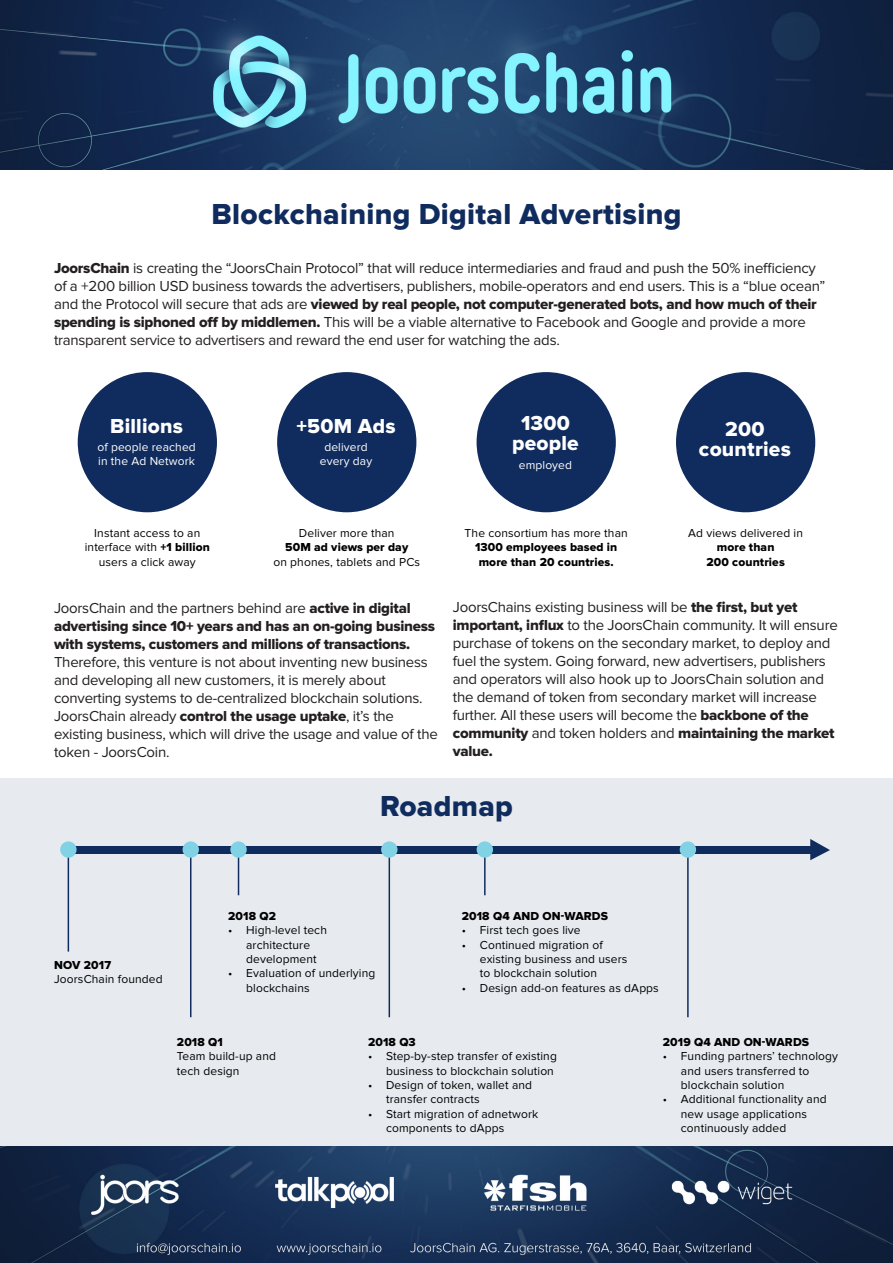
<style>
.page{position:relative;width:893px;height:1263px;background:#fff}
.page>*{position:absolute;margin:0;border:0;box-sizing:border-box;transform-origin:0 0}
.t1{font:30px "Proxima Nova Extrabld";letter-spacing:.01em;color:#102c5e}
.t2{font:21px "Proxima Nova Extrabld";letter-spacing:.01em;color:#fff}
.platte_tekst_10{font:15px/18px "Proxima Nova";letter-spacing:-.015em;color:#231f20}
.t3{font:12px/14.4px "Proxima Nova";letter-spacing:.01em;color:#000}
.t4{font:12px/14.4px "Proxima Nova Extrabld";letter-spacing:.01em;color:#000;text-align:center}
.t5{font:12px "Proxima Nova";letter-spacing:.01em;color:#fff}
.s1{font-family:"Proxima Nova Extrabld"}
.s2{font-family:"Proxima Nova"}
</style>
<div class="page">
<img style="left:0;top:0;width:893px;height:170px">
<img style="left:0;top:1146px;width:893px;height:117px">
<div style="left:78px;top:372px;width:139px;height:140px;background:#102c5e;border-radius:50%"></div>
<div style="left:277px;top:372px;width:139px;height:140px;background:#102c5e;border-radius:50%"></div>
<div style="left:477px;top:372px;width:139px;height:140px;background:#102c5e;border-radius:50%"></div>
<div style="left:676px;top:372px;width:139px;height:140px;background:#102c5e;border-radius:50%"></div>
<div style="left:0;top:778px;width:893px;height:368px;background:#e7eaef"></div>
<div style="left:68px;top:846px;width:752px;height:8px;background:#102c5e"></div>
<hr style="left:68px;top:849px;width:1px;height:102px;background:#102c5e">
<hr style="left:190px;top:849px;width:1px;height:168px;background:#102c5e">
<hr style="left:389px;top:849px;width:1px;height:168px;background:#102c5e">
<hr style="left:687px;top:849px;width:2px;height:168px;background:#102c5e">
<hr style="left:238px;top:849px;width:1px;height:46px;background:#102c5e">
<hr style="left:484px;top:849px;width:2px;height:46px;background:#102c5e">
<svg style="left:810px;top:839px;width:20px;height:21px"></svg>
<div style="left:60px;top:841px;width:17px;height:17px;background:#80d2e4;border-radius:50%"></div>
<div style="left:183px;top:841px;width:16px;height:17px;background:#80d2e4;border-radius:50%"></div>
<div style="left:230px;top:841px;width:17px;height:17px;background:#80d2e4;border-radius:50%"></div>
<div style="left:381px;top:841px;width:16px;height:17px;background:#80d2e4;border-radius:50%"></div>
<div style="left:477px;top:841px;width:16px;height:17px;background:#80d2e4;border-radius:50%"></div>
<div style="left:680px;top:841px;width:16px;height:17px;background:#80d2e4;border-radius:50%"></div>
<p class="t1" style="left:211px;top:197px;width:471px">Blockchaining Digital Advertising</p>
<p class="platte_tekst_10" style="left:54px;top:260px;width:773px"><span class="s1">JoorsChain</span> is creating the “JoorsChain Protocol” that will reduce intermediaries and fraud and push the 50% inefficiency of a +200 billion USD business towards the advertisers, publishers, mobile-operators and end users. This is a “blue ocean” and the Protocol will secure that ads are <span class="s1">viewed by real people, not computer-generated bots, and how much of their spending is siphoned off by middlemen.</span> This will be a viable alternative to Facebook and Google and provide a more transparent service to advertisers and reward the end user for watching the ads.</p>
<p class="t2" style="left:110px;top:414px;width:74px">Billions</p>
<p class="t2" style="left:296px;top:414px;width:101px">+50M Ads</p>
<p class="t2" style="left:521px;top:411px;width:50px">1300</p>
<p class="t2" style="left:512px;top:431px;width:68px">people</p>
<p class="t2" style="left:725px;top:417px;width:41px">200</p>
<p class="t5" style="left:97px;top:440px;width:100px">of people reached</p>
<p class="t2" style="left:699px;top:437px;width:93px">countries</p>
<p class="t5" style="left:98px;top:454px;width:98px">in the Ad Network</p>
<p class="t5" style="left:324px;top:440px;width:45px">deliverd</p>
<p class="t5" style="left:320px;top:454px;width:54px">every day</p>
<p class="t5" style="left:519px;top:458px;width:55px">employed</p>
<p class="t3" style="left:85px;top:526px;width:127px;text-align:center">Instant access to an interface with <span class="s1">+1 billion </span>users a click away</p>
<p class="t3" style="left:299px;top:526px;width:97px">Deliver more than</p>
<p class="t4" style="left:285px;top:540px;width:125px">50M ad views per day</p>
<p class="t3" style="left:273px;top:555px;width:148px">on phones, tablets and PCs</p>
<p class="t4" style="left:465px;top:526px;width:165px"><span class="s2">The consortium has more than<br></span>1300 employees based in more than 20 countries.</p>
<p class="t3" style="left:688px;top:526px;width:116px;text-align:center">Ad views delivered in <span class="s1">more than</span></p>
<p class="t4" style="left:706px;top:555px;width:80px">200 countries</p>
<p class="platte_tekst_10" style="left:54px;top:599px;width:385px">JoorsChain and the partners behind are <span class="s1">active in digital advertising since 10+ years and has an on-going business with systems, customers and millions of transactions.<br></span>Therefore, this venture is not about inventing new business and developing all new customers, it is merely about converting systems to de-centralized blockchain solutions.<br>JoorsChain already <span class="s1">control the usage uptake</span>, it’s the existing business, which will drive the usage and value of the token - JoorsCoin.</p>
<p class="platte_tekst_10" style="left:453px;top:598px;width:386px">JoorsChains existing business will be <span class="s1">the first, but yet important, influx</span> to the JoorsChain community. It will ensure purchase of tokens on the secondary market, to deploy and fuel the system. Going forward, new advertisers, publishers and operators will also hook up to JoorsChain solution and the demand of token from secondary market will increase further. All these users will become the <span class="s1">backbone of the community</span> and token holders and <span class="s1">maintaining the market value.</span></p>
<p class="t1" style="left:380px;top:789px;width:134px">Roadmap</p>
<p class="t4" style="left:54px;top:958px;width:58px">NOV 2017</p>
<p class="t3" style="left:54px;top:972px;width:110px">JoorsChain founded</p>
<p class="t4" style="left:228px;top:909px;width:49px">2018 Q2</p>
<p class="t3" style="left:246px;top:923px;width:82px;text-indent:-18px">• High-level tech architecture development</p>
<p class="t3" style="left:246px;top:966px;width:131px;text-indent:-18px">• Evaluation of underlying blockchains</p>
<p class="t4" style="left:462px;top:909px;width:148px">2018 Q4 AND ON-WARDS</p>
<p class="t3" style="left:462px;top:923px;width:120px">• First tech goes live</p>
<p class="t3" style="left:480px;top:937px;width:149px;text-indent:-18px">• Continued migration of existing business and users to blockchain solution</p>
<p class="t3" style="left:462px;top:981px;width:199px">• Design add-on features as dApps</p>
<p class="t4" style="left:177px;top:1035px;width:47px">2018 Q1</p>
<p class="t3" style="left:177px;top:1049px;width:101px">Team build-up and tech design</p>
<p class="t4" style="left:368px;top:1035px;width:49px">2018 Q3</p>
<p class="t3" style="left:368px;top:1049px;width:190px;text-align:right">• Step-by-step transfer of existing business to blockchain solution</p>
<p class="t3" style="left:386px;top:1078px;width:148px;text-indent:-18px">• Design of token, wallet and transfer contracts</p>
<p class="t3" style="left:386px;top:1107px;width:154px;text-indent:-18px">• Start migration of adnetwork components to dApps</p>
<p class="t4" style="left:663px;top:1035px;width:148px">2019 Q4 AND ON-WARDS</p>
<p class="t3" style="left:681px;top:1049px;width:159px;text-indent:-18px">• Funding partners’ technology and users transferred to blockchain solution</p>
<p class="t3" style="left:681px;top:1092px;width:147px;text-indent:-18px">• Additional functionality and new usage applications continuously added</p>
</div>
